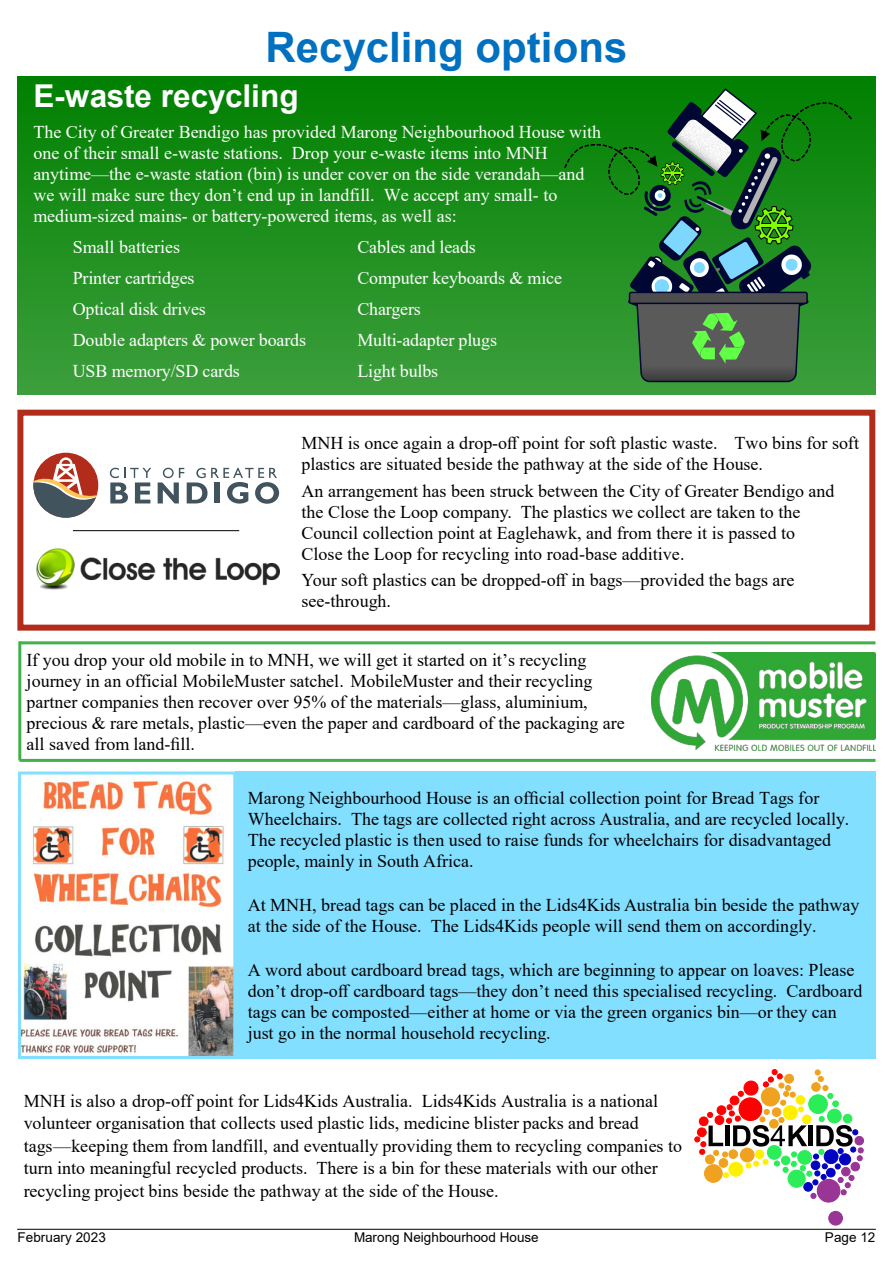
<style>
.page{position:relative;width:893px;height:1263px;background:#fff}
.page>*{position:absolute;margin:0;border:0;box-sizing:border-box;transform-origin:0 0}
.t1{font:700 42px "Arial";color:#0070c0}
.t2{font:700 31.5px "Arial";color:#fff}
.t3{font:18px/21px "Times New Roman";color:#000}
.t4{font:18px/21px "Times New Roman";letter-spacing:-.005em;color:#fff}
.t5{font:13.5px "Arial";letter-spacing:.005em;color:#000}
</style>
<div class="page">
<hr style="left:17px;top:1229px;width:859px;height:1px;background:#000">
<div style="left:17px;top:76px;width:859px;height:319px;background:linear-gradient(to bottom,#008000,#3d9f3d)"></div>
<img style="left:22px;top:780px;width:210px;height:275px">
<div style="left:18px;top:771px;width:218px;height:288px;border:3px solid #83dfff"></div>
<div style="left:17px;top:410px;width:858px;height:221px;border:6px solid #b22c1b"></div>
<div style="left:235px;top:771px;width:640px;height:288px;background:#83dfff"></div>
<hr style="left:18px;top:641px;width:3px;height:119px;background:#41b049">
<hr style="left:19px;top:641px;width:857px;height:3px;background:#41b049">
<hr style="left:19px;top:759px;width:857px;height:3px;background:#41b049">
<img style="left:652px;top:652px;width:223px;height:99px">
<div style="left:829px;top:1211px;width:13px;height:14px;background:#983595;border-radius:50%"></div>
<div style="left:829px;top:1211px;width:14px;height:14px;border:1px solid #983595;border-radius:50%"></div>
<div style="left:855px;top:1136px;width:9px;height:9px;border:1px solid #983595;border-radius:50%"></div>
<svg style="left:695px;top:1069px;width:168px;height:130px"></svg>
<div style="left:730px;top:1096px;width:9px;height:9px;background:#f00;border-radius:50%"></div>
<div style="left:730px;top:1096px;width:9px;height:9px;border:1px solid #f00;border-radius:50%"></div>
<div style="left:717px;top:1106px;width:9px;height:8px;background:#f00;border-radius:50%"></div>
<div style="left:717px;top:1106px;width:9px;height:9px;border:1px solid #f00;border-radius:50%"></div>
<div style="left:715px;top:1116px;width:9px;height:8px;background:#f00;border-radius:50%"></div>
<div style="left:715px;top:1115px;width:9px;height:10px;border:1px solid #f00;border-radius:50%"></div>
<div style="left:699px;top:1117px;width:9px;height:9px;background:#f00;border-radius:50%"></div>
<div style="left:699px;top:1117px;width:9px;height:9px;border:1px solid #f00;border-radius:50%"></div>
<div style="left:697px;top:1128px;width:9px;height:9px;background:#f00;border-radius:50%"></div>
<div style="left:697px;top:1128px;width:9px;height:9px;border:1px solid #f00;border-radius:50%"></div>
<div style="left:817px;top:1179px;width:23px;height:23px;background:#983595;border-radius:50%"></div>
<div style="left:817px;top:1179px;width:23px;height:23px;border:1px solid #983595;border-radius:50%"></div>
<div style="left:740px;top:1148px;width:14px;height:14px;background:#f0a21e;border-radius:50%"></div>
<div style="left:740px;top:1148px;width:14px;height:14px;border:1px solid #f0a21e;border-radius:50%"></div>
<div style="left:729px;top:1150px;width:8px;height:8px;background:#f0a21e;border-radius:50%"></div>
<div style="left:729px;top:1150px;width:9px;height:9px;border:1px solid #f0a21e;border-radius:50%"></div>
<div style="left:719px;top:1159px;width:9px;height:8px;background:#f0a21e;border-radius:50%"></div>
<div style="left:719px;top:1158px;width:9px;height:9px;border:1px solid #f0a21e;border-radius:50%"></div>
<div style="left:705px;top:1155px;width:9px;height:9px;background:#f0a21e;border-radius:50%"></div>
<div style="left:705px;top:1155px;width:10px;height:9px;border:1px solid #f0a21e;border-radius:50%"></div>
<div style="left:770px;top:1119px;width:8px;height:9px;background:#f0a21e;border-radius:50%"></div>
<div style="left:769px;top:1119px;width:9px;height:9px;border:1px solid #f0a21e;border-radius:50%"></div>
<div style="left:772px;top:1108px;width:9px;height:8px;background:#f0a21e;border-radius:50%"></div>
<div style="left:772px;top:1108px;width:9px;height:9px;border:1px solid #f0a21e;border-radius:50%"></div>
<div style="left:785px;top:1074px;width:9px;height:9px;background:#f0a21e;border-radius:50%"></div>
<div style="left:784px;top:1074px;width:10px;height:9px;border:1px solid #f0a21e;border-radius:50%"></div>
<div style="left:812px;top:1083px;width:8px;height:8px;background:#f0a21e;border-radius:50%"></div>
<div style="left:811px;top:1082px;width:9px;height:9px;border:1px solid #f0a21e;border-radius:50%"></div>
<svg style="left:563px;top:87px;width:290px;height:296px;background:#2d7d34"></svg>
<svg style="left:110px;top:468px;width:41px;height:35px"></svg>
<svg style="left:158px;top:468px;width:121px;height:36px"></svg>
<div style="left:33px;top:453px;width:65px;height:65px;background:#b22c1b;border-radius:50%"></div>
<svg style="left:33px;top:457px;width:64px;height:61px"></svg>
<img style="left:36px;top:548px;width:243px;height:42px">
<hr style="left:73px;top:530px;width:166px;height:1px;background:#000">
<h1 class="t1" style="left:348px;top:31px;width:199px">Page Title</h1>
<h1 class="t1" style="left:265px;top:31px;width:364px">Recycling options</h1>
<h2 class="t2" style="left:33px;top:84px;width:267px">E-waste recycling</h2>
<p class="t4" style="left:33px;top:123px;width:569px">The City of Greater Bendigo has provided Marong Neighbourhood House with one of their small e-waste stations. Drop your e-waste items into MNH anytime—the e-waste station (bin) is under cover on the side verandah—and we will make sure they don’t end up in landfill. We accept any small- to medium-sized mains- or battery-powered items, as well as:</p>
<p class="t4" style="left:73px;top:238px;width:109px">Small batteries</p>
<p class="t4" style="left:357px;top:238px;width:120px">Cables and leads</p>
<p class="t4" style="left:73px;top:269px;width:123px">Printer cartridges</p>
<p class="t4" style="left:357px;top:269px;width:206px">Computer keyboards &amp; mice</p>
<p class="t4" style="left:73px;top:300px;width:135px">Optical disk drives</p>
<p class="t4" style="left:357px;top:300px;width:65px">Chargers</p>
<p class="t4" style="left:73px;top:331px;width:235px">Double adapters &amp; power boards</p>
<p class="t4" style="left:357px;top:331px;width:141px">Multi-adapter plugs</p>
<p class="t4" style="left:73px;top:362px;width:169px">USB memory/SD cards</p>
<p class="t4" style="left:357px;top:362px;width:82px">Light bulbs</p>
<p class="t3" style="left:302px;top:435px;width:559px">MNH is once again a drop-off point for soft plastic waste. Two bins for soft plastics are situated beside the pathway at the side of the House.</p>
<p class="t3" style="left:302px;top:482px;width:535px">An arrangement has been struck between the City of Greater Bendigo and the Close the Loop company. The plastics we collect are taken to the Council collection point at Eaglehawk, and from there it is passed to Close the Loop for recycling into road-base additive.</p>
<p class="t3" style="left:302px;top:571px;width:495px">Your soft plastics can be dropped-off in bags—provided the bags are see‑through.</p>
<p class="t3" style="left:27px;top:651px;width:600px">If you drop your old mobile in to MNH, we will get it started on it’s recycling journey in an official MobileMuster satchel. MobileMuster and their recycling partner companies then recover over 95% of the materials—glass, aluminium, precious &amp; rare metals, plastic—even the paper and cardboard of the packaging are all saved from land-fill.</p>
<p class="t3" style="left:248px;top:790px;width:603px">Marong Neighbourhood House is an official collection point for Bread Tags for Wheelchairs. The tags are collected right across Australia, and are recycled locally.<br>The recycled plastic is then used to raise funds for wheelchairs for disadvantaged people, mainly in South Africa.</p>
<p class="t3" style="left:248px;top:896px;width:613px">At MNH, bread tags can be placed in the Lids4Kids Australia bin beside the pathway at the side of the House. The Lids4Kids people will send them on accordingly.</p>
<p class="t3" style="left:248px;top:961px;width:616px">A word about cardboard bread tags, which are beginning to appear on loaves: Please don’t drop-off cardboard tags—they don’t need this specialised recycling. Cardboard tags can be composted—either at home or via the green organics bin—or they can just go in the normal household recycling.</p>
<p class="t3" style="left:24px;top:1091px;width:660px;line-height:22.5px">MNH is also a drop-off point for Lids4Kids Australia. Lids4Kids Australia is a national volunteer organisation that collects used plastic lids, medicine blister packs and bread tags—keeping them from landfill, and eventually providing them to recycling companies to turn into meaningful recycled products. There is a bin for these materials with our other recycling project bins beside the pathway at the side of the House.</p>
<p class="t5" style="left:18px;top:1232px;width:90px">February 2023</p>
<p class="t5" style="left:354px;top:1232px;width:186px">Marong Neighbourhood House</p>
<p class="t5" style="left:825px;top:1232px;width:52px">Page 12</p>
</div>
